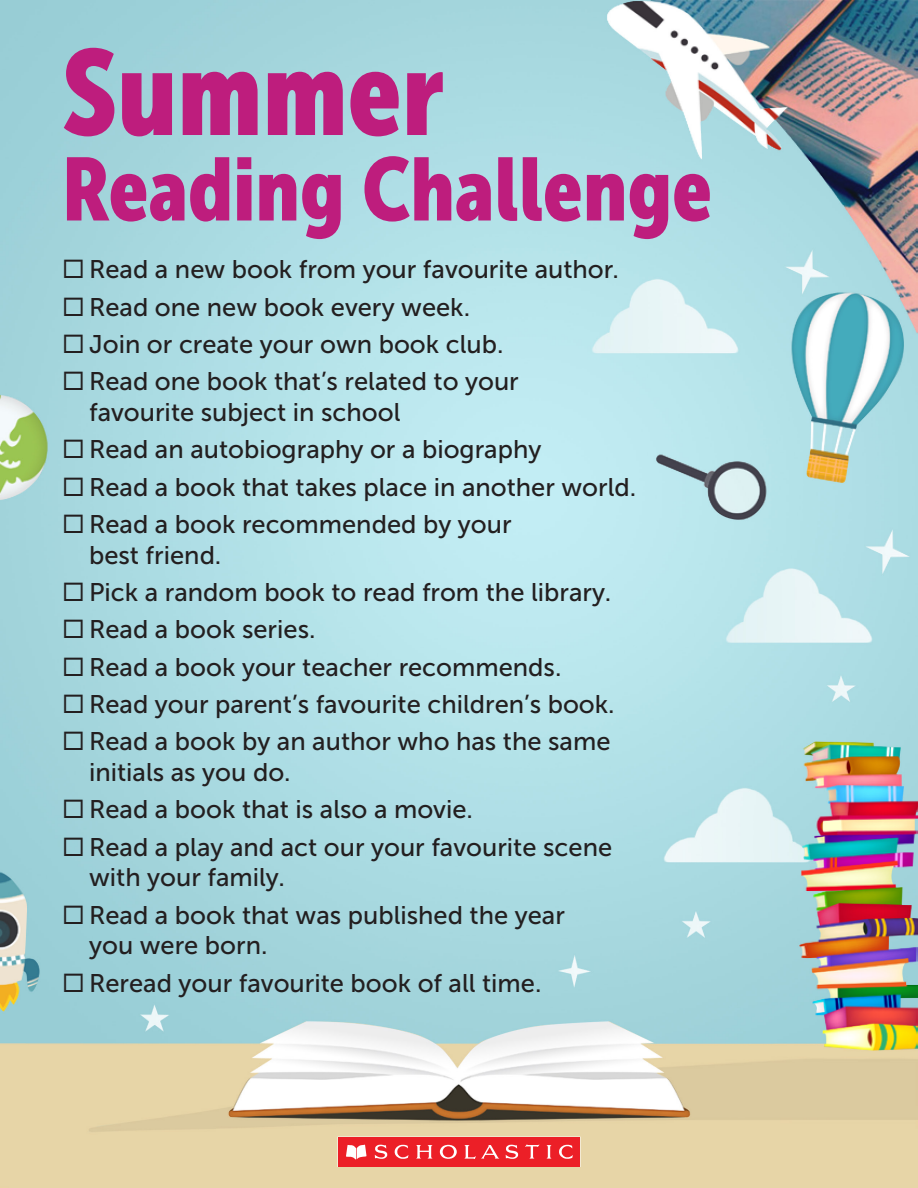
<style>
.page{position:relative;width:918px;height:1188px;background:#fff}
.page>*{position:absolute;margin:0;border:0;box-sizing:border-box;transform-origin:0 0}
.t1{font:120px "Museo Sans Cond 900";color:#be1d7d}
.t2{font:88.5px "Museo Sans Cond 900";color:#be1d7d}
.t3{font:25.5px/30.6px "Museo Sans 500";color:#231f20}
</style>
<div class="page">
<img style="left:0;top:0;width:918px;height:1188px">
<svg style="left:338px;top:1137px;width:242px;height:30px;background:#ee3940"></svg>
<p class="t1" style="left:62px;top:25px;width:384px">Summer</p>
<p class="t2" style="left:62px;top:139px;width:652px">Reading Challenge</p>
<p class="t3" style="left:62px;top:254px;width:558px">◻ Read a new book from your favourite author.</p>
<p class="t3" style="left:62px;top:292px;width:410px">◻ Read one new book every week.</p>
<p class="t3" style="left:62px;top:329px;width:443px">◻ Join or create your own book club.</p>
<p class="t3" style="left:89px;top:366px;width:431px;text-indent:-27px">◻ Read one book that’s related to your favourite subject in school</p>
<p class="t3" style="left:62px;top:434px;width:481px">◻ Read an autobiography or a biography</p>
<p class="t3" style="left:62px;top:472px;width:576px">◻ Read a book that takes place in another world.</p>
<p class="t3" style="left:89px;top:509px;width:424px;text-indent:-27px">◻ Read a book recommended by your best friend.</p>
<p class="t3" style="left:62px;top:577px;width:551px">◻ Pick a random book to read from the library.</p>
<p class="t3" style="left:62px;top:614px;width:255px">◻ Read a book series.</p>
<p class="t3" style="left:62px;top:652px;width:501px">◻ Read a book your teacher recommends.</p>
<p class="t3" style="left:62px;top:689px;width:554px">◻ Read your parent’s favourite children’s book.</p>
<p class="t3" style="left:89px;top:726px;width:523px;text-indent:-27px">◻ Read a book by an author who has the same initials as you do.</p>
<p class="t3" style="left:62px;top:794px;width:412px">◻ Read a book that is also a movie.</p>
<p class="t3" style="left:89px;top:832px;width:525px;text-indent:-27px">◻ Read a play and act our your favourite scene with your family.</p>
<p class="t3" style="left:89px;top:900px;width:477px;text-indent:-27px">◻ Read a book that was published the year you were born.</p>
<p class="t3" style="left:62px;top:968px;width:481px">◻ Reread your favourite book of all time.</p>
</div>
